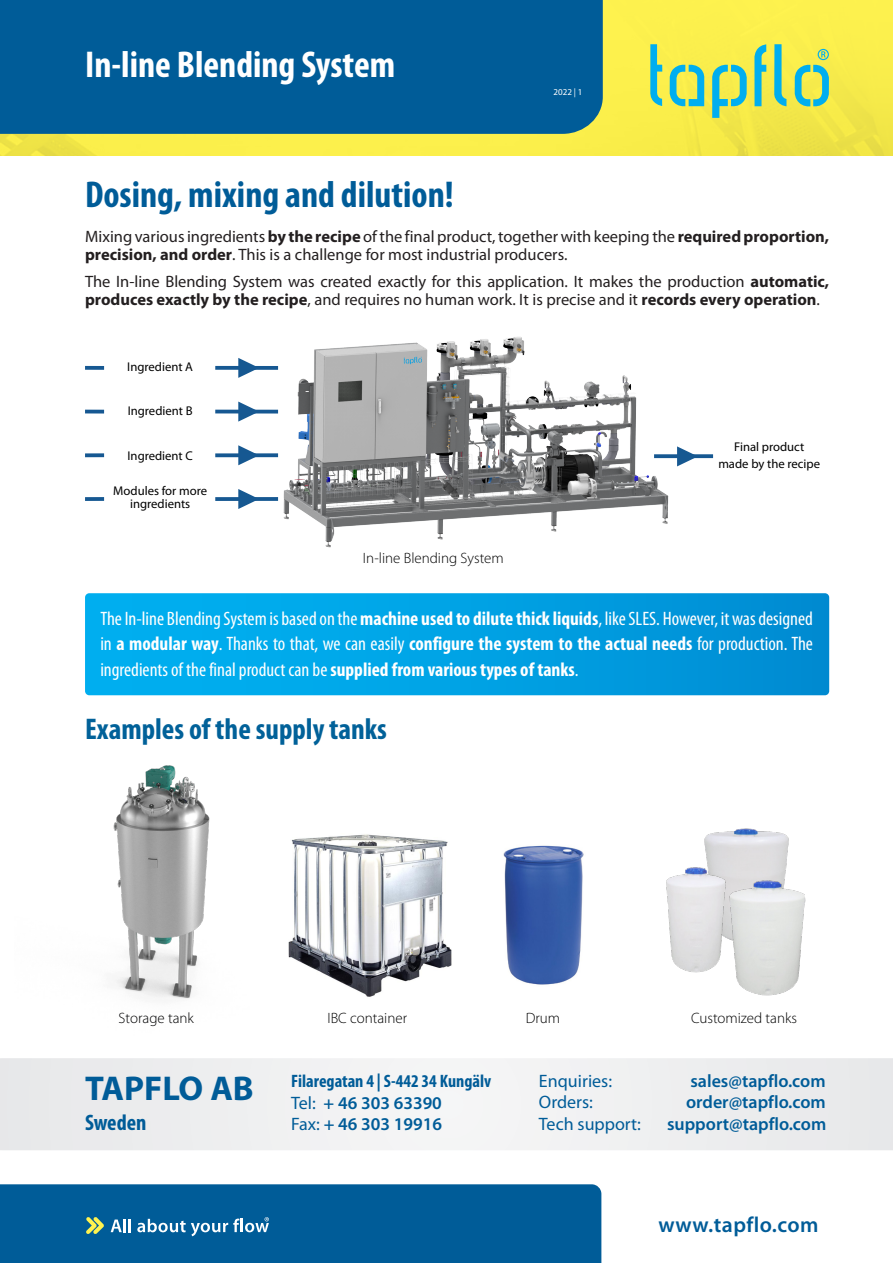
<style>
.page{position:relative;width:893px;height:1263px;background:#fff}
.page>*{position:absolute;margin:0;border:0;box-sizing:border-box;transform-origin:0 0}
.t1{font:700 condensed 37.5px "Myriad Pro";color:#005c98}
.Bodytext{font:700 condensed 37.5px "Myriad Pro";color:#fff}
.t2{font:700 34.5px "Myriad Pro";color:#005c98}
.t3{font:700 condensed 30px "Myriad Pro";color:#016199}
.t4{font:700 condensed 22.5px "Myriad Pro";color:#005c98}
.t5{font:600 21.75px "Myriad Pro";letter-spacing:.02em;color:#005c98}
.Bildtext{font:condensed 19.5px/25.5px "Myriad Pro";color:#fff;text-align:justify}
.t6{font:600 18px "Myriad Pro";color:#005c98}
.t7{font:18px "Myriad Pro";color:#005c98}
.t8{font:700 condensed 18px "Myriad Pro";color:#005c98}
.t9{font:16.5px/18px "Myriad Pro";color:#231f20}
.Bildtext-2{font:300 15px "Myriad Pro";color:#000001}
.t10{font:12.75px/17.1px "Myriad Pro";color:#000;text-align:center}
.Bodytext-2{font:9px "Myriad Pro";color:#fff}
.s1{font-weight:700}
.s2{font-weight:400}
</style>
<div class="page">
<div style="left:0;top:1184px;width:601px;height:79px;background:#005c98"></div>
<svg style="left:111px;top:1219px;width:20px;height:13px"></svg>
<svg style="left:86px;top:1217px;width:18px;height:17px"></svg>
<svg style="left:137px;top:1217px;width:132px;height:19px"></svg>
<div style="left:0;top:1058px;width:893px;height:92px;background:#eeeeef"></div>
<img style="left:113px;top:765px;width:97px;height:234px">
<img style="left:704px;top:828px;width:85px;height:50px">
<svg style="left:85px;top:593px;width:744px;height:102px;background:#00a0e3"></svg>
<div style="left:0;top:0;width:893px;height:155px;background:#fff34f"></div>
<svg style="left:0;top:0;width:603px;height:155px;background:#22708d"></svg>
<svg style="left:650px;top:44px;width:179px;height:74px"></svg>
<img style="left:231px;top:337px;width:482px;height:211px">
<svg style="left:238px;top:489px;width:21px;height:20px"></svg>
<svg style="left:85px;top:497px;width:19px;height:4px"></svg>
<svg style="left:654px;top:454px;width:59px;height:4px"></svg>
<svg style="left:677px;top:446px;width:21px;height:20px"></svg>
<hr style="left:85px;top:410px;width:19px;height:3px;background:#165892">
<svg style="left:238px;top:402px;width:21px;height:20px"></svg>
<hr style="left:215px;top:410px;width:63px;height:3px;background:#165892">
<svg style="left:215px;top:497px;width:63px;height:4px"></svg>
<svg style="left:85px;top:366px;width:19px;height:4px"></svg>
<svg style="left:238px;top:358px;width:21px;height:20px"></svg>
<svg style="left:215px;top:366px;width:63px;height:4px"></svg>
<svg style="left:85px;top:453px;width:19px;height:4px"></svg>
<svg style="left:238px;top:445px;width:21px;height:20px"></svg>
<svg style="left:215px;top:453px;width:63px;height:4px"></svg>
<svg style="left:404px;top:356px;width:18px;height:8px"></svg>
<img style="left:503px;top:845px;width:81px;height:140px">
<img style="left:288px;top:834px;width:164px;height:163px">
<img style="left:737px;top:878px;width:69px;height:118px">
<img style="left:666px;top:860px;width:89px;height:119px">
<p class="Bodytext" style="left:85px;top:41px;width:312px">In-line Blending System</p>
<h1 class="t1" style="left:85px;top:171px;width:370px">Dosing, mixing and dilution!</h1>
<p class="Bodytext-2" style="left:553px;top:86px;width:31px">2022 | 1</p>
<h1 class="t9" style="left:85px;top:227px;width:746px">Mixing various ingredients <span class="s1">by the recipe</span> of the final product, together with keeping the <span class="s1">required proportion, precision, and order</span>. This is a challenge for most industrial producers.</h1>
<h1 class="t9" style="left:85px;top:272px;width:746px">The In-line Blending System was created exactly for this application. It makes the production <span class="s1">automatic, produces exactly by the recipe</span>, and requires no human work. It is precise and it <span class="s1">records every operation</span>.</h1>
<p class="t10" style="left:127px;top:358px;width:67px">Ingredient A</p>
<p class="t10" style="left:128px;top:402px;width:66px">Ingredient B</p>
<p class="t10" style="left:127px;top:447px;width:67px">Ingredient C</p>
<p class="t10" style="left:113px;top:485px;width:95px;line-height:12px">Modules for more ingredients</p>
<p class="Bildtext-2" style="left:363px;top:549px;width:142px">In-line Blending System</p>
<p class="t10" style="left:718px;top:438px;width:103px">Final product made by the recipe</p>
<p class="Bildtext" style="left:100px;top:605px;width:714px">The In-line Blending System is based on the <span class="s1">machine used to dilute thick liquids</span>, like SLES. However, it was designed in <span class="s1">a modular way</span>. Thanks to that, we can easily <span class="s1">configure the system to the actual needs</span> for production. The ingredients of the final product can be <span class="s1">supplied from various types of tanks</span>.</p>
<h1 class="t3" style="left:85px;top:710px;width:303px">Examples of the supply tanks</h1>
<p class="Bildtext-2" style="left:119px;top:1009px;width:77px">Storage tank</p>
<p class="Bildtext-2" style="left:327px;top:1009px;width:81px">IBC container</p>
<p class="Bildtext-2" style="left:526px;top:1009px;width:36px">Drum</p>
<p class="Bildtext-2" style="left:691px;top:1009px;width:108px">Customized tanks</p>
<p class="t8" style="left:291px;top:1070px;width:201px">Filaregatan 4 | S-442 34 Kungälv</p>
<p class="t6" style="left:291px;top:1091px;width:152px"><span class="s2">Tel:</span> + 46 303 63390</p>
<p class="t6" style="left:291px;top:1112px;width:152px"><span class="s2">Fax:</span> + 46 303 19916</p>
<p class="t2" style="left:85px;top:1066px;width:170px">TAPFLO AB</p>
<p class="t7" style="left:539px;top:1070px;width:75px">Enquiries:</p>
<p class="t6" style="left:690px;top:1069px;width:137px">sales@tapflo.com</p>
<p class="t7" style="left:539px;top:1091px;width:56px">Orders:</p>
<p class="t6" style="left:686px;top:1091px;width:141px">order@tapflo.com</p>
<p class="t7" style="left:539px;top:1113px;width:103px">Tech support:</p>
<p class="t6" style="left:667px;top:1112px;width:161px">support@tapflo.com</p>
<p class="t4" style="left:85px;top:1108px;width:63px">Sweden</p>
<p class="t5" style="left:658px;top:1210px;width:162px">www.tapflo.com</p>
</div>
